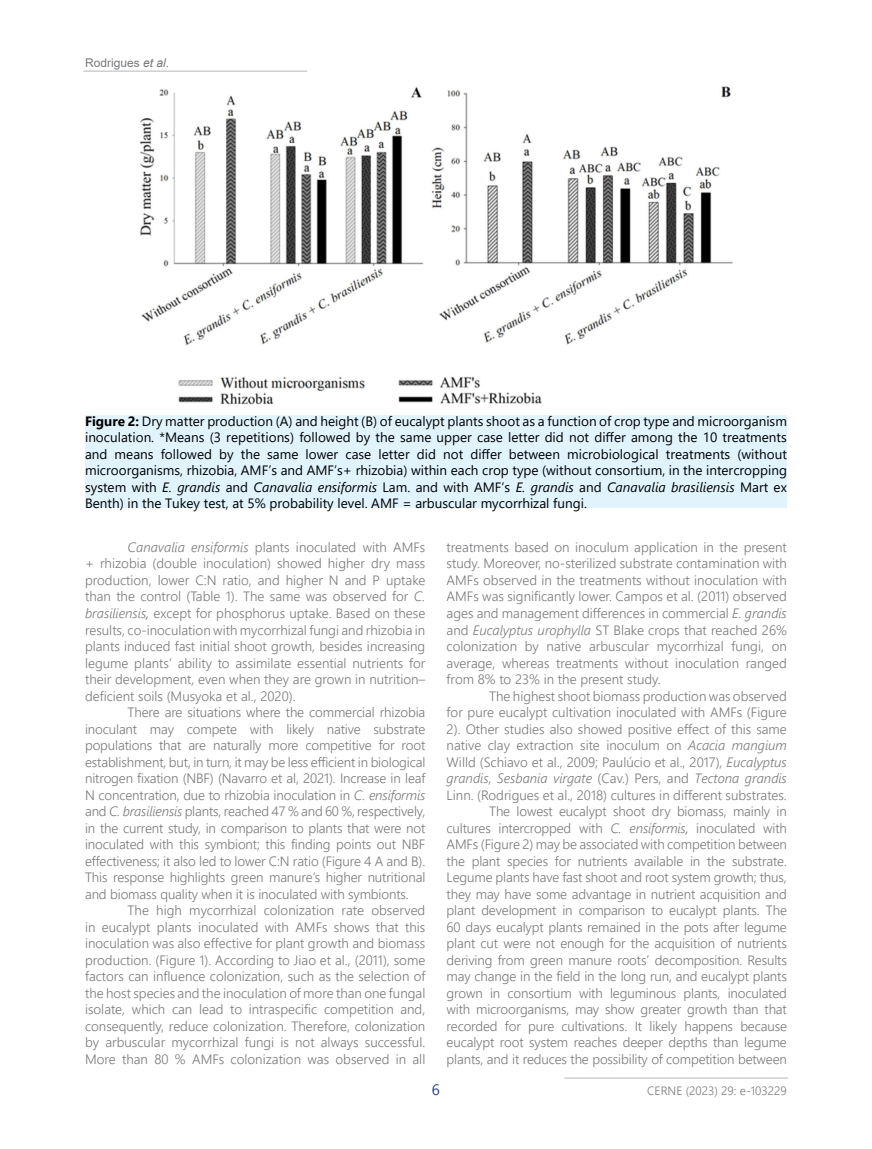
<style>
.page{position:relative;width:872px;height:1149px;background:#fff}
.page>*{position:absolute;margin:0;border:0;box-sizing:border-box;transform-origin:0 0}
.t1{font:15px "Nirmala UI";color:#25408f}
.t2{font:300 13.5px/16.5px "Segoe UI";letter-spacing:-.01em;color:#78797b;text-align:justify}
.t3{font:13.5px/16.5px "Segoe UI";color:#000;text-align:justify}
.t4{font:300 12px "Nirmala UI";color:#78797b}
.t5{font:12px "Arial";color:#78797b}
.s1{font-style:italic}
.s2{font-weight:700}
.s3{font-weight:400;font-style:italic}
</style>
<div class="page">
<hr style="left:84px;top:71px;width:223px;height:1px;background:#bdbfc1">
<hr style="left:564px;top:1077px;width:224px;height:1px;background:#bdbfc1">
<div style="left:85px;top:415px;width:702px;height:93px;background:#e1f4fd"></div>
<img style="left:140px;top:86px;width:593px;height:319px">
<p class="t5" style="left:85px;top:54px;width:86px">Rodrigues <span class="s1">et al</span>.</p>
<p class="t3" style="left:85px;top:411px;width:703px"><span class="s2">Figure 2:</span> Dry matter production (A) and height (B) of eucalypt plants shoot as a function of crop type and microorganism inoculation. *Means (3 repetitions) followed by the same upper case letter did not differ among the 10 treatments and means followed by the same lower case letter did not differ between microbiological treatments (without microorganisms, rhizobia, AMF’s and AMF’s+ rhizobia) within each crop type (without consortium, in the intercropping system with <span class="s1">E. grandis</span> and <span class="s1">Canavalia ensiformis</span> Lam. and with AMF’s <span class="s1">E. grandis</span> and <span class="s1">Canavalia brasiliensis</span> Mart ex Benth) in the Tukey test, at 5% probability level. AMF = arbuscular mycorrhizal fungi.</p>
<p class="t2" style="left:446px;top:537px;width:342px">treatments based on inoculum application in the present study. Moreover, no-sterilized substrate contamination with AMFs observed in the treatments without inoculation with AMFs was significantly lower. Campos et al. (2011) observed ages and management differences in commercial <span class="s1">E. grandis </span>and <span class="s1">Eucalyptus urophylla</span> ST Blake crops that reached 26% colonization by native arbuscular mycorrhizal fungi, on average, whereas treatments without inoculation ranged from 8% to 23% in the present study.</p>
<p class="t2" style="left:446px;top:686px;width:342px;text-align:right">The highest shoot biomass production was observed<br>for pure eucalypt cultivation inoculated with AMFs (Figure 2). Other studies also showed positive effect of this same native clay extraction site inoculum on <span class="s1">Acacia mangium </span>Willd (Schiavo et al., 2009; Paulúcio et al., 2017), <span class="s1">Eucalyptus grandis</span>, <span class="s1">Sesbania virgate</span> (Cav.) Pers, and <span class="s1">Tectona grandis </span>Linn. (Rodrigues et al., 2018) cultures in different substrates.<br>The lowest eucalypt shoot dry biomass, mainly in cultures intercropped with <span class="s1">C. ensiformis</span><span class="s3">,</span> inoculated with AMFs (Figure 2) may be associated with competition between the plant species for nutrients available in the substrate.<br>Legume plants have fast shoot and root system growth; thus, they may have some advantage in nutrient acquisition and plant development in comparison to eucalypt plants. The 60 days eucalypt plants remained in the pots after legume plant cut were not enough for the acquisition of nutrients deriving from green manure roots’ decomposition. Results may change in the field in the long run, and eucalypt plants grown in consortium with leguminous plants, inoculated with microorganisms, may show greater growth than that recorded for pure cultivations. It likely happens because eucalypt root system reaches deeper depths than legume plants, and it reduces the possibility of competition between</p>
<p class="t2" style="left:85px;top:537px;width:342px;text-indent:43px"><span class="s1">Canavalia ensiformis</span> plants inoculated with AMFs + rhizobia (double inoculation) showed higher dry mass production, lower C:N ratio, and higher N and P uptake than the control (Table 1). The same was observed for <span class="s1">C. brasiliensis</span><span class="s3">,</span> except for phosphorus uptake. Based on these results, co-inoculation with mycorrhizal fungi and rhizobia in plants induced fast initial shoot growth, besides increasing legume plants’ ability to assimilate essential nutrients for their development, even when they are grown in nutrition– deficient soils (Musyoka et al., 2020).</p>
<p class="t2" style="left:85px;top:702px;width:342px;text-indent:43px">There are situations where the commercial rhizobia inoculant may compete with likely native substrate populations that are naturally more competitive for root establishment, but, in turn, it may be less efficient in biological nitrogen fixation (NBF) (Navarro et al, 2021). Increase in leaf N concentration, due to rhizobia inoculation in <span class="s1">C. ensiformis </span>and <span class="s1">C. brasiliensis</span> plants, reached 47 % and 60 %, respectively, in the current study, in comparison to plants that were not inoculated with this symbiont; this finding points out NBF effectiveness; it also led to lower C:N ratio (Figure 4 A and B).<br>This response highlights green manure’s higher nutritional and biomass quality when it is inoculated with symbionts.</p>
<p class="t2" style="left:85px;top:900px;width:342px;text-indent:43px">The high mycorrhizal colonization rate observed in eucalypt plants inoculated with AMFs shows that this inoculation was also effective for plant growth and biomass production. (Figure 1). According to Jiao et al., (2011), some factors can influence colonization, such as the selection of the host species and the inoculation of more than one fungal isolate, which can lead to intraspecific competition and, consequently, reduce colonization. Therefore, colonization by arbuscular mycorrhizal fungi is not always successful.<br>More than 80 % AMFs colonization was observed in all</p>
<p class="t1" style="left:432px;top:1077px;width:10px">6</p>
<p class="t4" style="left:647px;top:1080px;width:141px">CERNE (2023) 29: e-103229</p>
</div>
